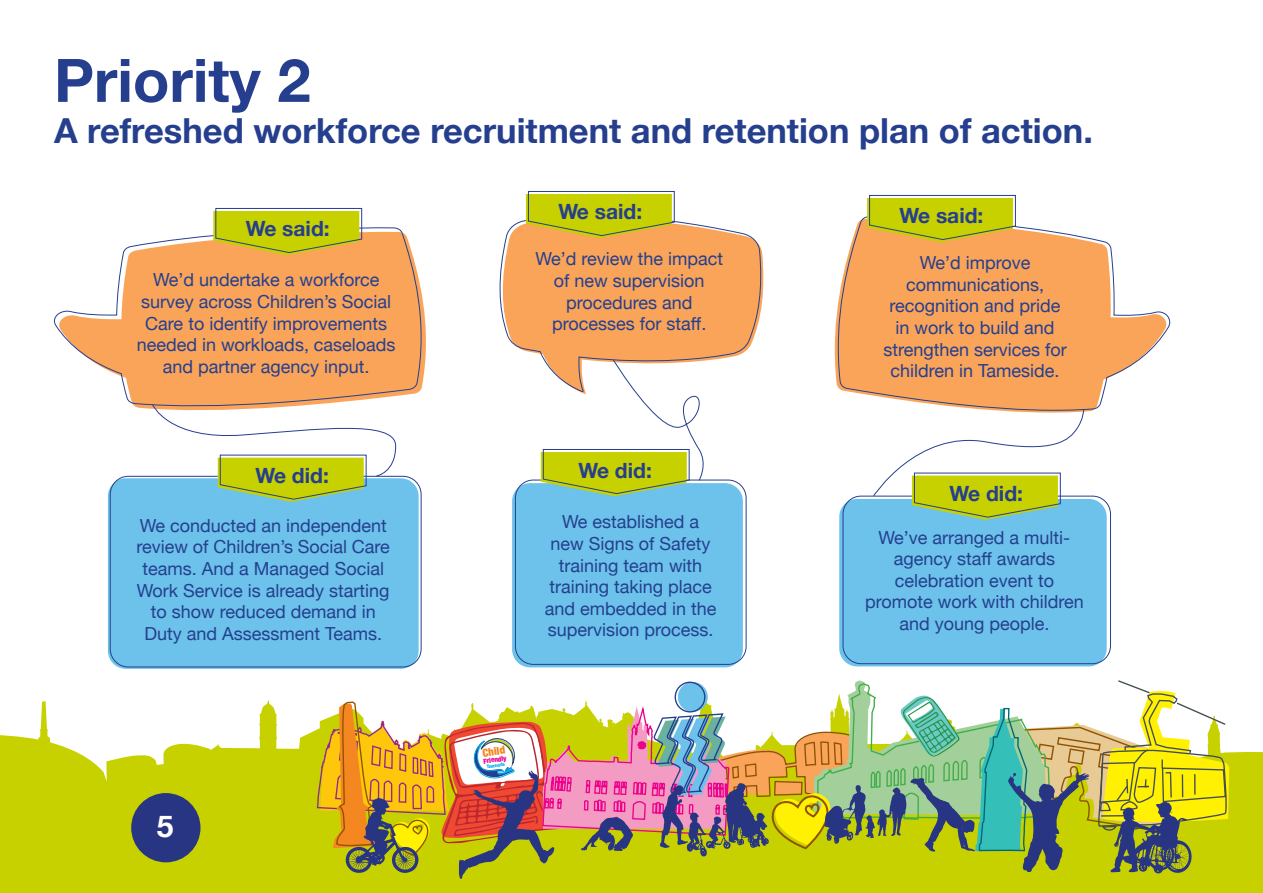
<style>
.page{position:relative;width:1263px;height:893px;background:#fff}
.page>*{position:absolute;margin:0;border:0;box-sizing:border-box;transform-origin:0 0}
.t1{font:700 60px "Helvetica Neue";color:#253f8e}
.t2{font:700 34.5px "Helvetica Neue";color:#253f8e}
.t3{font:700 30px "Helvetica Neue";color:#fff}
.t4{font:700 21px "Helvetica Neue";color:#253f8e}
.Paragraph_Style_1{font:18px/21.6px "Helvetica Neue";color:#253f8e;text-align:center}
.t5{font:900 condensed 10.95px "Helvetica Neue";color:#f58721}
.t6{font:900 condensed 6.9px "Helvetica Neue";color:#ed028c}
.t7{font:900 condensed 4.65px "Helvetica Neue";color:#00aeef}
</style>
<div class="page">
<svg style="left:0;top:700px;width:1263px;height:193px;fill:#c8d100"></svg>
<div style="left:131px;top:793px;width:69px;height:69px;background:#283583;border-radius:50%"></div>
<svg style="left:316px;top:639px;width:914px;height:244px"></svg>
<svg style="left:53px;top:227px;width:373px;height:180px"></svg>
<div style="left:108px;top:478px;width:311px;height:191px;background:#6cc2ea;border-radius:18px"></div>
<div style="left:110px;top:476px;width:311px;height:191px;border:1px solid #253f8e;border-radius:18px"></div>
<svg style="left:213px;top:208px;width:149px;height:47px;background:#c9c521"></svg>
<svg style="left:499px;top:210px;width:264px;height:150px;background:#f6ac6c"></svg>
<svg style="left:526px;top:191px;width:149px;height:47px;background:#c9c521"></svg>
<div style="left:512px;top:483px;width:231px;height:184px;background:#6cc2ea;border-radius:18px"></div>
<div style="left:515px;top:480px;width:231px;height:185px;border:1px solid #253f8e;border-radius:18px"></div>
<svg style="left:834px;top:216px;width:337px;height:196px"></svg>
<div style="left:839px;top:499px;width:268px;height:167px;background:#6cc2ea;border-radius:18px"></div>
<div style="left:843px;top:496px;width:268px;height:168px;border:1px solid #253f8e;border-radius:18px"></div>
<svg style="left:867px;top:195px;width:149px;height:47px;background:#c9c521"></svg>
<svg style="left:541px;top:359px;width:168px;height:137px"></svg>
<svg style="left:873px;top:409px;width:212px;height:111px"></svg>
<svg style="left:152px;top:404px;width:244px;height:98px"></svg>
<p class="t1" style="left:54px;top:33px;width:258px">Priority 2</p>
<p class="t2" style="left:54px;top:104px;width:1040px">A refreshed workforce recruitment and retention plan of action.</p>
<p class="t4" style="left:246px;top:212px;width:85px">We said:</p>
<p class="Paragraph_Style_1" style="left:137px;top:270px;width:260px">We’d undertake a workforce survey across Children’s Social<br>Care to identify improvements needed in workloads, caseloads and partner agency input.</p>
<p class="t4" style="left:255px;top:459px;width:75px">We did:</p>
<p class="Paragraph_Style_1" style="left:137px;top:516px;width:255px">We conducted an independent review of Children’s Social Care teams. And a Managed Social<br>Work Service is already starting to show reduced demand in<br>Duty and Assessment Teams.</p>
<h3 class="t3" style="left:157px;top:803px;width:18px">5</h3>
<p class="t4" style="left:558px;top:195px;width:85px">We said:</p>
<p class="Paragraph_Style_1" style="left:535px;top:249px;width:189px">We’d review the impact of new supervision procedures and processes for staff.</p>
<p class="t4" style="left:578px;top:454px;width:75px">We did:</p>
<p class="Paragraph_Style_1" style="left:545px;top:512px;width:173px">We established a new Signs of Safety training team with training taking place and embedded in the supervision process.</p>
<p class="t5" style="left:481px;top:744px;width:24px;rotate:-8deg">Child</p>
<p class="t6" style="left:483px;top:755px;width:25px;rotate:-8deg">Friendly</p>
<p class="t7" style="left:486px;top:763px;width:20px;rotate:-8deg">Tameside</p>
<p class="t4" style="left:899px;top:199px;width:85px">We said:</p>
<p class="Paragraph_Style_1" style="left:883px;top:253px;width:185px">We’d improve communications, recognition and pride in work to build and strengthen services for children in Tameside.</p>
<p class="t4" style="left:950px;top:477px;width:75px">We did:</p>
<p class="Paragraph_Style_1" style="left:865px;top:527px;width:220px">We’ve arranged a multi&shy;agency staff awards celebration event to promote work with children and young people.</p>
</div>
